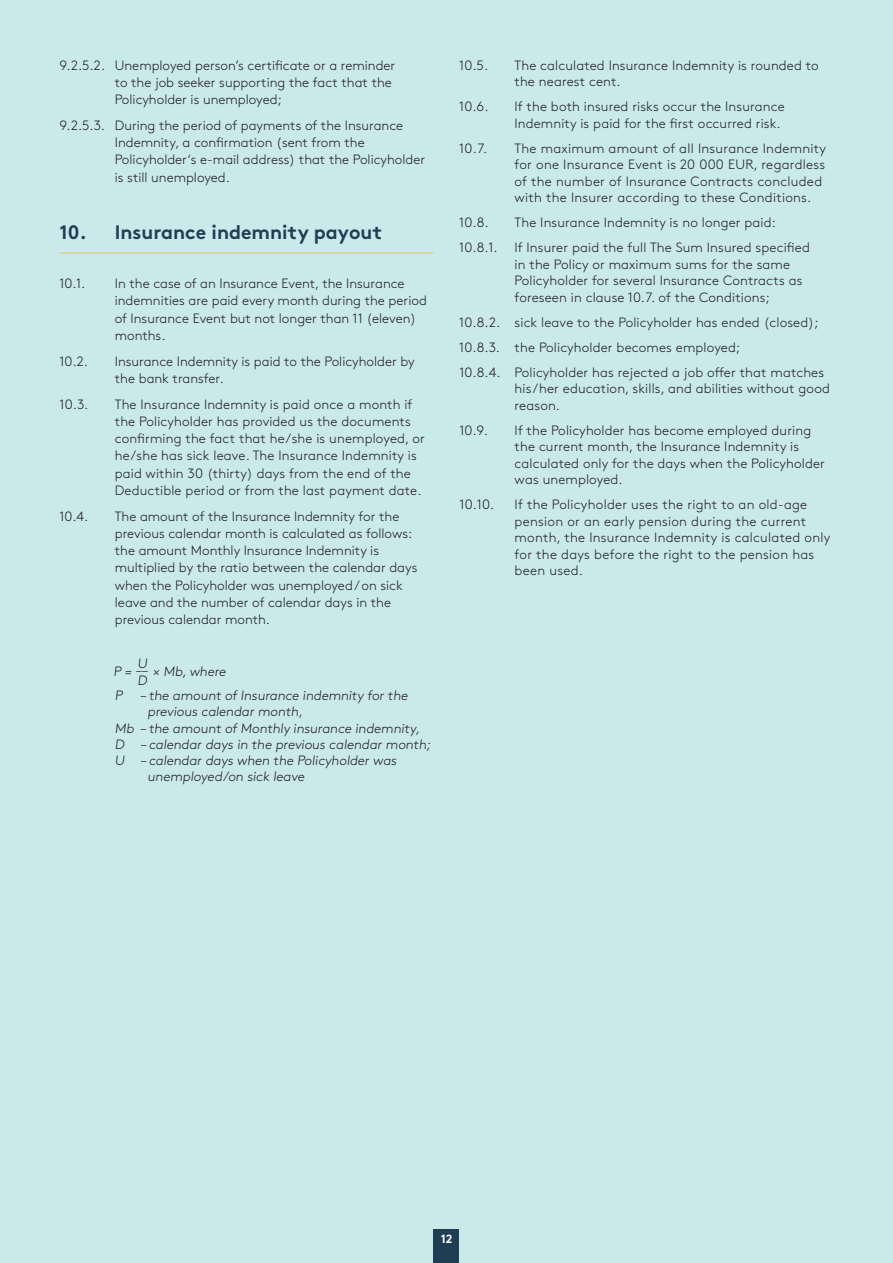
<style>
.page{position:relative;width:893px;height:1263px;background:#c9e9eb}
.page>*{position:absolute;margin:0;border:0;box-sizing:border-box;transform-origin:0 0}
.t1{font:19.5px "Gjen Brown OT Bold Alt";color:#203e53}
.t2{font:300 13.5px/17.2px "Gjen Brown OT";letter-spacing:.01em;color:#231f20}
.t3{font:12px "Gjen Brown OT Bold Alt";color:#fff}
</style>
<div class="page">
<div style="left:434px;top:1229px;width:25px;height:34px;background:#203e53"></div>
<hr style="left:60px;top:252px;width:374px;height:2px;background:#dfd08f">
<p class="t2" style="left:115px;top:55px;width:282px;text-indent:-55px">9.2.5.2. Unemployed person’s certificate or a reminder to the job seeker supporting the fact that the<br>Policyholder is unemployed;</p>
<p class="t2" style="left:115px;top:116px;width:312px;text-indent:-55px">9.2.5.3. During the period of payments of the Insurance Indemnity, a confirmation (sent from the Policyholder‘s e-mail address) that the Policyholder is still unemployed.</p>
<h1 class="t1" style="left:60px;top:217px;width:324px">10. Insurance indemnity payout</h1>
<p class="t2" style="left:60px;top:274px;width:27px">10.1.</p>
<p class="t2" style="left:115px;top:274px;width:314px">In the case of an Insurance Event, the Insurance indemnities are paid every month during the period of Insurance Event but not longer than 11 (eleven) months.</p>
<p class="t2" style="left:60px;top:351px;width:30px">10.2.</p>
<p class="t2" style="left:115px;top:351px;width:301px">Insurance Indemnity is paid to the Policyholder by the bank transfer.</p>
<p class="t2" style="left:60px;top:394px;width:30px">10.3.</p>
<p class="t2" style="left:115px;top:394px;width:312px">The Insurance Indemnity is paid once a month if the Policyholder has provided us the documents confirming the fact that he/she is unemployed, or he/she has sick leave. The Insurance Indemnity is paid within 30 (thirty) days from the end of the Deductible period or from the last payment date.</p>
<p class="t2" style="left:60px;top:506px;width:30px">10.4.</p>
<p class="t2" style="left:115px;top:506px;width:304px">The amount of the Insurance Indemnity for the previous calendar month is calculated as follows: the amount Monthly Insurance Indemnity is multiplied by the ratio between the calendar days when the Policyholder was unemployed / on sick leave and the number of calendar days in the previous calendar month.</p>
<p class="t2" style="left:114px;top:658px;width:38px;line-height:14.5px;text-align:right">P = _ _U<br>D</p>
<p class="t2" style="left:115px;top:657px;width:297px;line-height:24.8px;text-indent:38px">× Mb,where<br>P –the amount of Insurance indemnity for the</p>
<p class="t2" style="left:148px;top:702px;width:159px">previous calendar month,</p>
<p class="t2" style="left:115px;top:718px;width:309px">Mb –the amount of Monthly insurance indemnity,</p>
<p class="t2" style="left:115px;top:735px;width:319px">D –calendar days in the previous calendar month;</p>
<p class="t2" style="left:115px;top:751px;width:285px">U –calendar days when the Policyholder was</p>
<p class="t2" style="left:148px;top:767px;width:161px">unemployed/on sick leave</p>
<p class="t2" style="left:459px;top:55px;width:30px">10.5.</p>
<p class="t2" style="left:514px;top:56px;width:306px;line-height:16.5px">The calculated Insurance Indemnity is rounded to the nearest cent.</p>
<p class="t2" style="left:459px;top:97px;width:31px">10.6.</p>
<p class="t2" style="left:514px;top:97px;width:272px;line-height:16.5px">If the both insured risks occur the Insurance<br>Indemnity is paid for the first occurred risk.</p>
<p class="t2" style="left:459px;top:138px;width:30px">10.7.</p>
<p class="t2" style="left:515px;top:139px;width:313px;line-height:16.5px">The maximum amount of all Insurance Indemnity for one Insurance Event is 20 000 EUR, regardless of the number of Insurance Contracts concluded with the Insurer according to these Conditions.</p>
<p class="t2" style="left:459px;top:213px;width:31px">10.8.</p>
<p class="t2" style="left:515px;top:213px;width:263px">The Insurance Indemnity is no longer paid:</p>
<p class="t2" style="left:459px;top:238px;width:40px">10.8.1.</p>
<p class="t2" style="left:515px;top:238px;width:297px;line-height:16.5px">If Insurer paid the full The Sum Insured specified in the Policy or maximum sums for the same Policyholder for several Insurance Contracts as foreseen in clause 10.7. of the Conditions;</p>
<p class="t2" style="left:459px;top:308px;width:366px;line-height:25px">10.8.2. sick leave to the Policyholder has ended (closed);<br>10.8.3. the Policyholder becomes employed;<br>10.8.4. Policyholder has rejected a job offer that matches</p>
<p class="t2" style="left:515px;top:379px;width:317px;line-height:16.5px">his/her education, skills, and abilities without good reason.</p>
<p class="t2" style="left:459px;top:420px;width:30px">10.9.</p>
<p class="t2" style="left:515px;top:421px;width:312px;line-height:16.5px">If the Policyholder has become employed during the current month, the Insurance Indemnity is calculated only for the days when the Policyholder was unemployed.</p>
<p class="t2" style="left:459px;top:495px;width:37px">10.10.</p>
<p class="t2" style="left:515px;top:495px;width:317px;line-height:16.5px">If the Policyholder uses the right to an old-age pension or an early pension during the current month, the Insurance Indemnity is calculated only for the days before the right to the pension has been used.</p>
<p class="t3" style="left:441px;top:1229px;width:13px">12</p>
</div>
